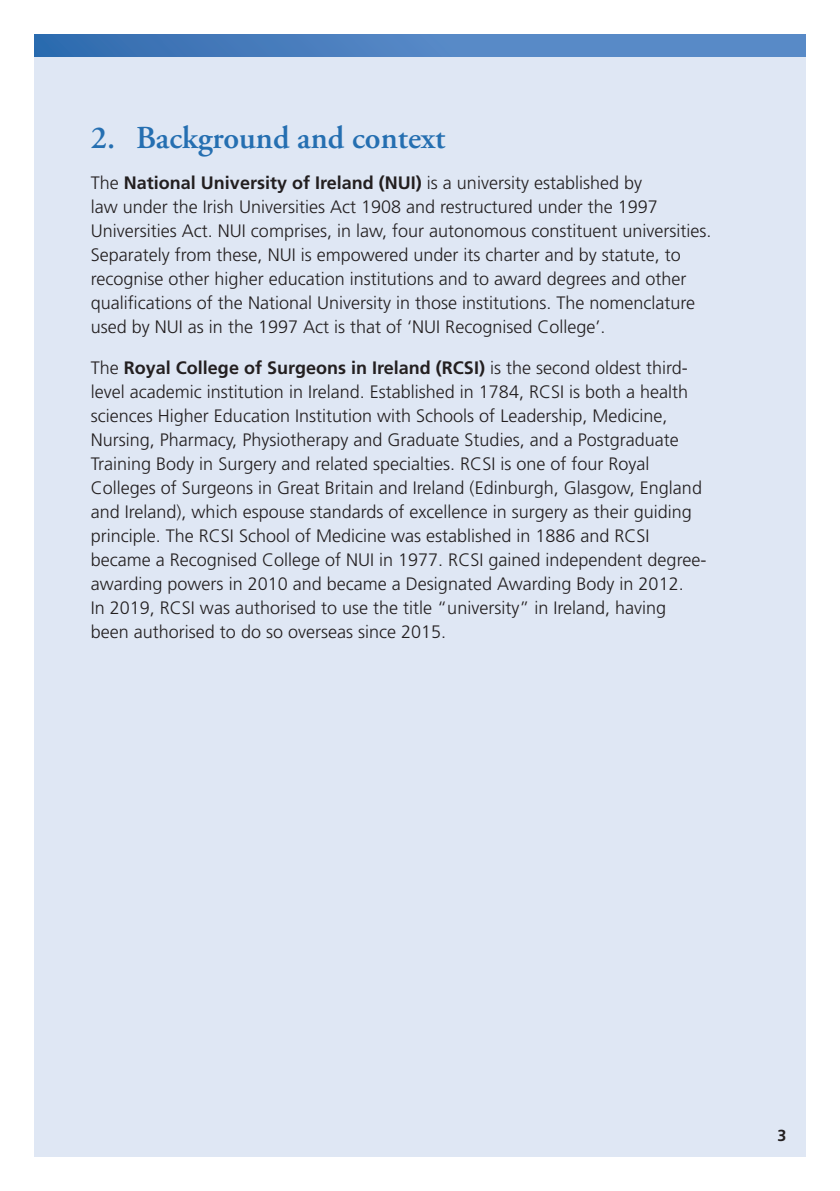
<style>
.page{position:relative;width:840px;height:1191px;background:#fff}
.page>*{position:absolute;margin:0;border:0;box-sizing:border-box;transform-origin:0 0}
.t1{font:600 32px "Adobe Garamond Pro";color:#256fb1}
.t2{font:300 18px/24px "Frutiger LT Std";color:#231f20}
.t3{font:700 16px "Frutiger LT Std";color:#231f20}
.s1{font-weight:700}
</style>
<div class="page">
<div style="left:34px;top:34px;width:771px;height:1123px;background:#dfe7f4"></div>
<div style="left:34px;top:34px;width:771px;height:23px;background:linear-gradient(to right,#3771b3,#6392cd)"></div>
<h1 class="t1" style="left:91px;top:119px;width:356px">2. Background and context</h1>
<p class="t2" style="left:91px;top:171px;width:622px">The <span class="s1">National University of Ireland (NUI)</span> is a university established by<br>law under the Irish Universities Act 1908 and restructured under the 1997<br>Universities Act. NUI comprises, in law, four autonomous constituent universities.<br>Separately from these, NUI is empowered under its charter and by statute, to recognise other higher education institutions and to award degrees and other qualifications of the National University in those institutions. The nomenclature used by NUI as in the 1997 Act is that of ‘NUI Recognised College’.</p>
<p class="t2" style="left:91px;top:356px;width:616px">The <span class="s1">Royal College of Surgeons in Ireland (RCSI)</span> is the second oldest third&shy;level academic institution in Ireland. Established in 1784, RCSI is both a health sciences Higher Education Institution with Schools of Leadership, Medicine, Nursing, Pharmacy, Physiotherapy and Graduate Studies, and a Postgraduate Training Body in Surgery and related specialties. RCSI is one of four Royal Colleges of Surgeons in Great Britain and Ireland (Edinburgh, Glasgow, England and Ireland), which espouse standards of excellence in surgery as their guiding principle. The RCSI School of Medicine was established in 1886 and RCSI became a Recognised College of NUI in 1977. RCSI gained independent degree&shy;awarding powers in 2010 and became a Designated Awarding Body in 2012.<br>In 2019, RCSI was authorised to use the title “university” in Ireland, having been authorised to do so overseas since 2015.</p>
<p class="t3" style="left:777px;top:1125px;width:10px">3</p>
</div>
